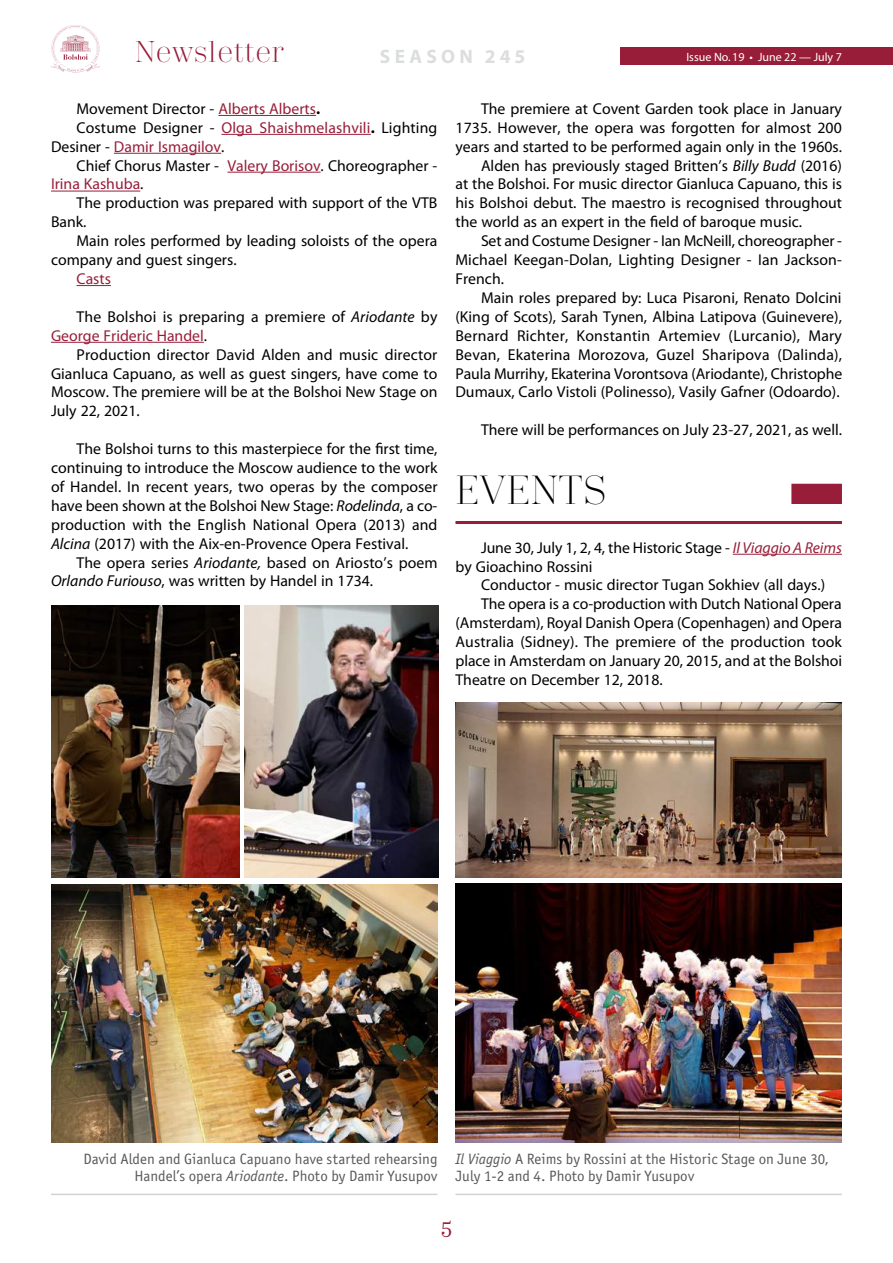
<style>
.page{position:relative;width:893px;height:1263px;background:#fff}
.page>*{position:absolute;margin:0;border:0;box-sizing:border-box;transform-origin:0 0}
.t1{font:300 40.5px "Trivia Serif";color:#000}
.t2{font:300 30px "Trivia Serif";color:#981d39}
.t3{font:21px "Trivia Serif 10 Demo";color:#981d39}
.t4{font:700 19.5px "Myriad Pro";letter-spacing:.22em;color:#dcddde}
.t5{font:15.75px/18.9px "Myriad Pro";color:#000}
.t6{font:15.75px "Myriad Pro";color:#981d39}
.t7{font:15px/16.5px "Officina Sans Book ITC";color:#58595b;text-align:right}
.t8{font:12px "Myriad Pro";color:#fff}
.s1{color:#981d39}
.s2{font-weight:700}
.s3{color:#000}
.s4{font-style:italic}
.s5{font-style:italic;color:#981d39}
</style>
<div class="page">
<svg style="left:51px;top:25px;width:49px;height:47px"></svg>
<div style="left:621px;top:48px;width:272px;height:17px;background:#981d39"></div>
<hr style="left:218px;top:115px;width:98px;height:1px;background:#981d39">
<hr style="left:221px;top:134px;width:150px;height:1px;background:#981d39">
<hr style="left:114px;top:153px;width:107px;height:1px;background:#981d39">
<hr style="left:227px;top:172px;width:94px;height:1px;background:#981d39">
<hr style="left:51px;top:191px;width:89px;height:1px;background:#981d39">
<hr style="left:77px;top:285px;width:34px;height:1px;background:#981d39">
<hr style="left:51px;top:342px;width:153px;height:1px;background:#981d39">
<div style="left:791px;top:484px;width:51px;height:20px;background:#981d39"></div>
<hr style="left:455px;top:521px;width:387px;height:3px;background:#981d39">
<hr style="left:733px;top:554px;width:109px;height:1px;background:#981d39">
<img style="left:51px;top:606px;width:188px;height:272px">
<img style="left:244px;top:606px;width:194px;height:272px">
<img style="left:51px;top:884px;width:386px;height:258px">
<hr style="left:51px;top:1193px;width:386px;height:2px;background:#d1d3d4">
<img style="left:455px;top:702px;width:387px;height:176px">
<hr style="left:455px;top:1193px;width:387px;height:2px;background:#d1d3d4">
<img style="left:455px;top:883px;width:387px;height:259px">
<h2 class="t2" style="left:135px;top:36px;width:150px">Newsletter</h2>
<p class="t4" style="left:380px;top:44px;width:147px">SEASON 245</p>
<p class="t8" style="left:686px;top:49px;width:157px">Issue No.19 • June 22 — July 7</p>
<p class="t5" style="left:77px;top:99px;width:245px">Movement Director - <span class="s1">Alberts Alberts</span><span class="s2">.</span></p>
<p class="t5" style="left:77px;top:118px;width:362px">Costume Designer - <span class="s1">Olga Shaishmelashvili</span><span class="s2">.</span> Lighting</p>
<p class="t6" style="left:51px;top:137px;width:175px"><span class="s3">Desiner -</span> Damir Ismagilov<span class="s3">.</span></p>
<p class="t5" style="left:77px;top:156px;width:362px">Chief Chorus Master - <span class="s1">Valery Borisov</span>. Choreographer -</p>
<p class="t6" style="left:51px;top:174px;width:94px">Irina Kashuba<span class="s3">.</span></p>
<p class="t5" style="left:77px;top:193px;width:362px">The production was prepared with support of the VTB</p>
<p class="t5" style="left:51px;top:212px;width:37px">Bank.</p>
<p class="t5" style="left:77px;top:231px;width:362px">Main roles performed by leading soloists of the opera</p>
<p class="t5" style="left:51px;top:250px;width:187px">company and guest singers.</p>
<p class="t6" style="left:77px;top:269px;width:36px">Casts</p>
<p class="t5" style="left:51px;top:307px;width:388px;text-indent:26px">The Bolshoi is preparing a premiere of <span class="s4">Ariodante</span> by<br><span class="s1">George Frideric Handel</span>.</p>
<p class="t5" style="left:51px;top:345px;width:388px;text-align:justify;text-indent:26px">Production director David Alden and music director Gianluca Capuano, as well as guest singers, have come to Moscow. The premiere will be at the Bolshoi New Stage on July 22, 2021.</p>
<p class="t5" style="left:51px;top:439px;width:388px;text-align:justify;text-indent:26px">The Bolshoi turns to this masterpiece for the first time, continuing to introduce the Moscow audience to the work of Handel. In recent years, two operas by the composer have been shown at the Bolshoi New Stage: <span class="s4">Rodelinda</span>, a co&shy;production with the English National Opera (2013) and <span class="s4">Alcina</span> (2017) with the Aix-en-Provence Opera Festival.</p>
<p class="t5" style="left:51px;top:552px;width:388px;text-indent:26px">The opera series <span class="s4">Ariodante,</span> based on Ariosto’s poem<br><span class="s4">Orlando Furiouso</span>, was written by Handel in 1734.</p>
<p class="t5" style="left:481px;top:99px;width:362px">The premiere at Covent Garden took place in January</p>
<p class="t5" style="left:455px;top:118px;width:388px">1735. However, the opera was forgotten for almost 200</p>
<p class="t5" style="left:455px;top:137px;width:388px">years and started to be performed again only in the 1960s.</p>
<p class="t5" style="left:481px;top:156px;width:362px">Alden has previously staged Britten’s <span class="s4">Billy Budd</span> (2016)</p>
<p class="t5" style="left:455px;top:174px;width:388px">at the Bolshoi. For music director Gianluca Capuano, this is</p>
<p class="t5" style="left:455px;top:193px;width:388px">his Bolshoi debut. The maestro is recognised throughout</p>
<p class="t5" style="left:455px;top:212px;width:348px">the world as an expert in the field of baroque music.</p>
<p class="t5" style="left:481px;top:231px;width:363px">Set and Costume Designer - Ian McNeill, choreographer -</p>
<p class="t5" style="left:455px;top:250px;width:388px">Michael Keegan-Dolan, Lighting Designer - Ian Jackson-</p>
<p class="t5" style="left:455px;top:269px;width:50px">French.</p>
<p class="t5" style="left:481px;top:288px;width:362px">Main roles prepared by: Luca Pisaroni, Renato Dolcini</p>
<p class="t5" style="left:455px;top:307px;width:388px">(King of Scots), Sarah Tynen, Albina Latipova (Guinevere),</p>
<p class="t5" style="left:455px;top:326px;width:388px">Bernard Richter, Konstantin Artemiev (Lurcanio), Mary</p>
<p class="t5" style="left:455px;top:345px;width:388px">Bevan, Ekaterina Morozova, Guzel Sharipova (Dalinda),</p>
<p class="t5" style="left:455px;top:363px;width:388px">Paula Murrihy, Ekaterina Vorontsova (Ariodante), Christophe</p>
<p class="t5" style="left:455px;top:382px;width:386px">Dumaux, Carlo Vistoli (Polinesso), Vasily Gafner (Odoardo).</p>
<p class="t5" style="left:481px;top:420px;width:363px">There will be performances on July 23-27, 2021, as well.</p>
<h1 class="t1" style="left:455px;top:469px;width:153px">EVENTS</h1>
<p class="t5" style="left:455px;top:538px;width:388px;text-indent:26px">June 30, July 1, 2, 4, the Historic Stage - <span class="s5">Il Viaggio A Reims </span>by Gioachino Rossini</p>
<p class="t5" style="left:481px;top:575px;width:346px">Conductor - music director Tugan Sokhiev (all days.)</p>
<p class="t5" style="left:481px;top:594px;width:362px">The opera is a co-production with Dutch National Opera</p>
<p class="t5" style="left:455px;top:613px;width:388px">(Amsterdam), Royal Danish Opera (Copenhagen) and Opera</p>
<p class="t5" style="left:455px;top:632px;width:388px">Australia (Sidney). The premiere of the production took</p>
<p class="t5" style="left:455px;top:651px;width:388px">place in Amsterdam on January 20, 2015, and at the Bolshoi</p>
<p class="t5" style="left:455px;top:670px;width:209px">Theatre on December 12, 2018.</p>
<p class="t7" style="left:83px;top:1151px;width:356px">David Alden and Gianluca Capuano have started rehearsing<br>Handel’s opera <span class="s4">Ariodante</span>. Photo by Damir Yusupov</p>
<p class="t7" style="left:455px;top:1151px;width:374px;text-align:left"><span class="s4">Il Viaggio</span> A Reims by Rossini at the Historic Stage on June 30,<br>July 1-2 and 4. Photo by Damir Yusupov</p>
<h3 class="t3" style="left:441px;top:1217px;width:12px">5</h3>
</div>
